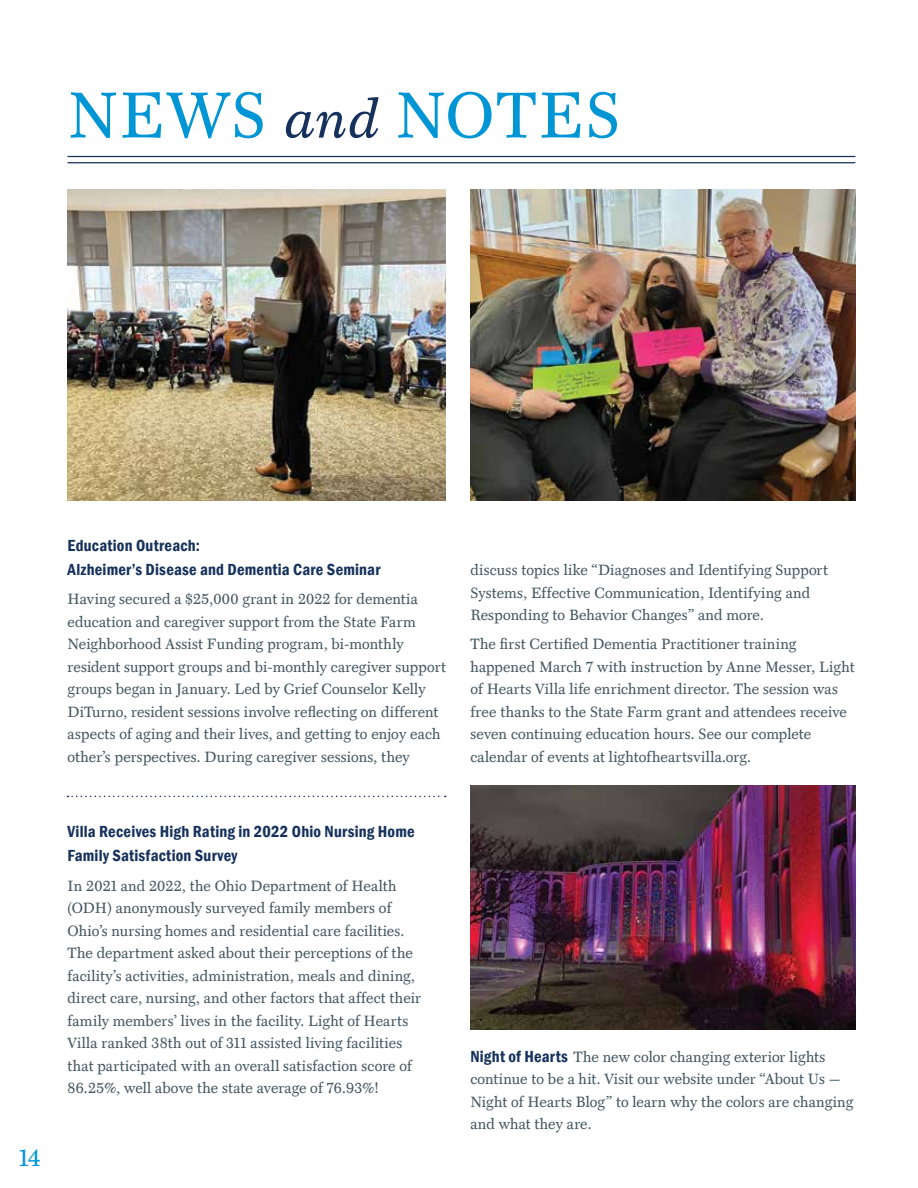
<style>
.page{position:relative;width:918px;height:1188px;background:#fff}
.page>*{position:absolute;margin:0;border:0;box-sizing:border-box;transform-origin:0 0}
.t1{font:65.25px "Mt.Augustine Small Caps";letter-spacing:.025em;color:#0096d6}
.t2{font:24px "Mt.Augustine Roman";color:#0096d6}
.t3{font:600 condensed 16.5px/24px "Franklin Gothic";letter-spacing:.015em;color:#16325c}
.t4{font:15px/22.5px "Mt.Augustine Roman";letter-spacing:.015em;color:#455761}
.s1{font-family:"Mt.Augustine";font-style:italic;font-size:53.7px;color:#16325c}
.s2{font-family:"Franklin Gothic";font-weight:600;font-stretch:condensed;font-size:16.5px;color:#16325c}
</style>
<div class="page">
<img style="left:470px;top:785px;width:385px;height:244px">
<img style="left:68px;top:189px;width:378px;height:312px">
<img style="left:470px;top:189px;width:385px;height:312px">
<hr style="left:68px;top:156px;width:787px;height:1px;background:#16325c">
<hr style="left:68px;top:162px;width:787px;height:1px;background:#16325c">
<svg style="left:68px;top:796px;width:378px;height:1px"></svg>
<h1 class="t1" style="left:68px;top:80px;width:555px">NEWS <span class="s1">and</span> NOTES</h1>
<h2 class="t2" style="left:19px;top:1145px;width:23px">14</h2>
<p class="t3" style="left:68px;top:533px;width:314px">Education Outreach:<br>Alzheimer’s Disease and Dementia Care Seminar</p>
<p class="t4" style="left:68px;top:588px;width:380px">Having secured a $25,000 grant in 2022 for dementia education and caregiver support from the State Farm Neighborhood Assist Funding program, bi-monthly resident support groups and bi-monthly caregiver support groups began in January. Led by Grief Counselor Kelly DiTurno, resident sessions involve reflecting on different aspects of aging and their lives, and getting to enjoy each other’s perspectives. During caregiver sessions, they</p>
<p class="t3" style="left:68px;top:820px;width:349px">Villa Receives High Rating in 2022 Ohio Nursing Home<br>Family Satisfaction Survey</p>
<p class="t4" style="left:68px;top:875px;width:355px">In 2021 and 2022, the Ohio Department of Health (ODH) anonymously surveyed family members of Ohio’s nursing homes and residential care facilities.<br>The department asked about their perceptions of the facility’s activities, administration, meals and dining, direct care, nursing, and other factors that affect their family members’ lives in the facility. Light of Hearts Villa ranked 38th out of 311 assisted living facilities that participated with an overall satisfaction score of 86.25%, well above the state average of 76.93%!</p>
<p class="t4" style="left:470px;top:559px;width:359px">discuss topics like “Diagnoses and Identifying Support<br>Systems, Effective Communication, Identifying and<br>Responding to Behavior Changes” and more.</p>
<p class="t4" style="left:470px;top:633px;width:386px">The first Certified Dementia Practitioner training happened March 7 with instruction by Anne Messer, Light of Hearts Villa life enrichment director. The session was free thanks to the State Farm grant and attendees receive seven continuing education hours. See our complete calendar of events at lightofheartsvilla.org.</p>
<p class="t4" style="left:470px;top:1046px;width:384px"><span class="s2">Night of Hearts</span> The new color changing exterior lights continue to be a hit. Visit our website under “About Us — Night of Hearts Blog” to learn why the colors are changing and what they are.</p>
</div>
